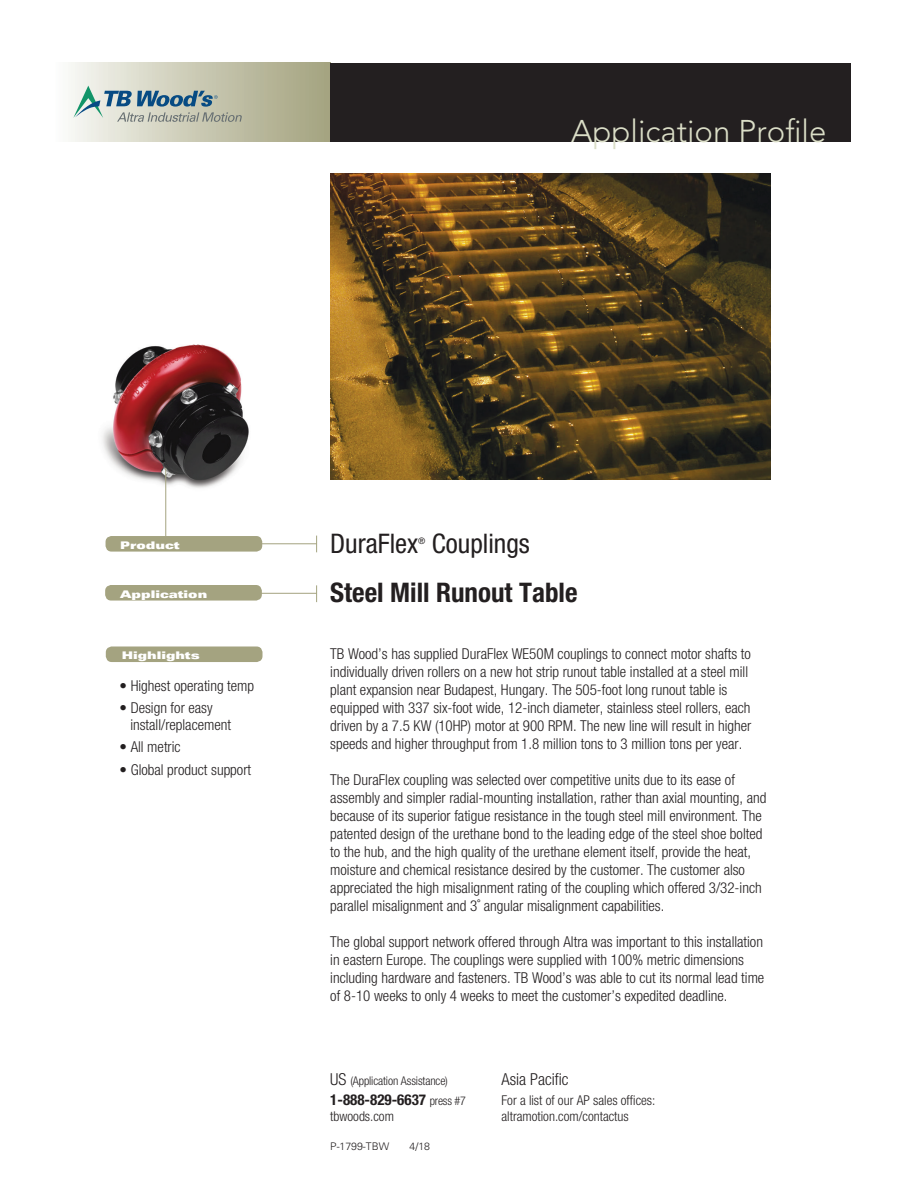
<style>
.page{position:relative;width:918px;height:1188px;background:#fff}
.page>*{position:absolute;margin:0;border:0;box-sizing:border-box;transform-origin:0 0}
.t1{font:300 31.2px "Avenir LT Std";color:#dbdec7}
.t2{font:700 condensed 27px "Helvetica Neue LT Std";color:#231f20}
.t3{font:condensed 27px "Helvetica Neue LT Std";color:#231f20}
.t4{font:300 condensed 16.5px "Helvetica Neue LT Std";color:#231f20}
.t5{font:300 condensed 15px/18px "Helvetica Neue LT Std";color:#231f20}
.t6{font:700 condensed 15px "Helvetica Neue LT Std";color:#231f20}
.t7{font:300 condensed 13.5px/16.5px "Helvetica Neue LT Std";color:#231f20}
.t8{font:300 condensed 12px "Helvetica Neue LT Std";letter-spacing:-.01em;color:#231f20}
.t9{font:10.5px "Univers LT Std X Black Ex";color:#fff}
.t10{font:300 10.5px "Univers LT Std";color:#231f20}
.t11{font:condensed 9px "Helvetica Neue LT Std";color:#231f20}
.s1{font-size:16.5px}
.s2{font-weight:300;font-size:12px}
</style>
<div class="page">
<img style="left:102px;top:344px;width:147px;height:149px">
<div style="left:105px;top:585px;width:157px;height:16px;background:#a4a380;border-radius:6px"></div>
<div style="left:106px;top:536px;width:156px;height:16px;background:#a4a380;border-radius:6px"></div>
<hr style="left:165px;top:468px;width:1px;height:68px;background:#a4a380">
<hr style="left:239px;top:543px;width:78px;height:1px;background:#a4a380">
<svg style="left:316px;top:536px;width:1px;height:16px"></svg>
<svg style="left:316px;top:585px;width:1px;height:17px"></svg>
<hr style="left:239px;top:593px;width:78px;height:1px;background:#a4a380">
<img style="left:331px;top:174px;width:440px;height:306px">
<div style="left:106px;top:646px;width:157px;height:16px;background:#a4a380;border-radius:6px"></div>
<div style="left:54px;top:63px;width:276px;height:79px;background:linear-gradient(to right,#fafaf7,#a2a17c)"></div>
<div style="left:330px;top:63px;width:520px;height:79px;background:#231f20"></div>
<svg style="left:73px;top:86px;width:169px;height:36px;background:#aab8b4"></svg>
<h1 class="t1" style="left:571px;top:113px;width:257px">Application Profile</h1>
<p class="t9" style="left:120px;top:539px;width:61px">Product</p>
<p class="t9" style="left:120px;top:588px;width:89px">Application</p>
<p class="t9" style="left:122px;top:649px;width:80px">Highlights</p>
<p class="t5" style="left:120px;top:676px;width:136px">• Highest operating temp</p>
<p class="t5" style="left:130px;top:699px;width:102px;line-height:16.5px;text-indent:-11px">• Design for easy install/replacement</p>
<p class="t5" style="left:120px;top:738px;width:63px">• All metric</p>
<p class="t5" style="left:120px;top:760px;width:133px">• Global product support</p>
<h2 class="t3" style="left:330px;top:528px;width:89px">DuraFlex</h2>
<p class="t11" style="left:418px;top:535px;width:9px">®</p>
<h2 class="t3" style="left:432px;top:528px;width:100px">Couplings</h2>
<h2 class="t2" style="left:330px;top:576px;width:249px">Steel Mill Runout Table</h2>
<p class="t5" style="left:330px;top:644px;width:423px">TB Wood’s has supplied DuraFlex WE50M couplings to connect motor shafts to individually driven rollers on a new hot strip runout table installed at a steel mill plant expansion near Budapest, Hungary. The 505-foot long runout table is equipped with 337 six-foot wide, 12-inch diameter, stainless steel rollers, each driven by a 7.5 KW (10HP) motor at 900 RPM. The new line will result in higher speeds and higher throughput from 1.8 million tons to 3 million tons per year.</p>
<p class="t5" style="left:330px;top:770px;width:438px">The DuraFlex coupling was selected over competitive units due to its ease of assembly and simpler radial-mounting installation, rather than axial mounting, and because of its superior fatigue resistance in the tough steel mill environment. The patented design of the urethane bond to the leading edge of the steel shoe bolted to the hub, and the high quality of the urethane element itself, provide the heat, moisture and chemical resistance desired by the customer. The customer also appreciated the high misalignment rating of the coupling which offered 3/32-inch parallel misalignment and 3˚ angular misalignment capabilities.</p>
<p class="t5" style="left:330px;top:932px;width:436px">The global support network offered through Altra was important to this installation in eastern Europe. The couplings were supplied with 100% metric dimensions including hardware and fasteners. TB Wood’s was able to cut its normal lead time of 8-10 weeks to only 4 weeks to meet the customer’s expedited deadline.</p>
<p class="t8" style="left:330px;top:1074px;width:119px"><span class="s1">US</span> (Application Assistance)</p>
<p class="t6" style="left:330px;top:1090px;width:137px">1-888-829-6637 <span class="s2">press #7</span></p>
<p class="t7" style="left:330px;top:1108px;width:65px">tbwoods.com</p>
<p class="t10" style="left:330px;top:1140px;width:60px">P-1799-TBW</p>
<p class="t10" style="left:410px;top:1140px;width:22px">4/18</p>
<p class="t4" style="left:502px;top:1070px;width:69px">Asia Pacific</p>
<p class="t7" style="left:502px;top:1091px;width:155px">For a list of our AP sales offices: altramotion.com/contactus</p>
</div>
